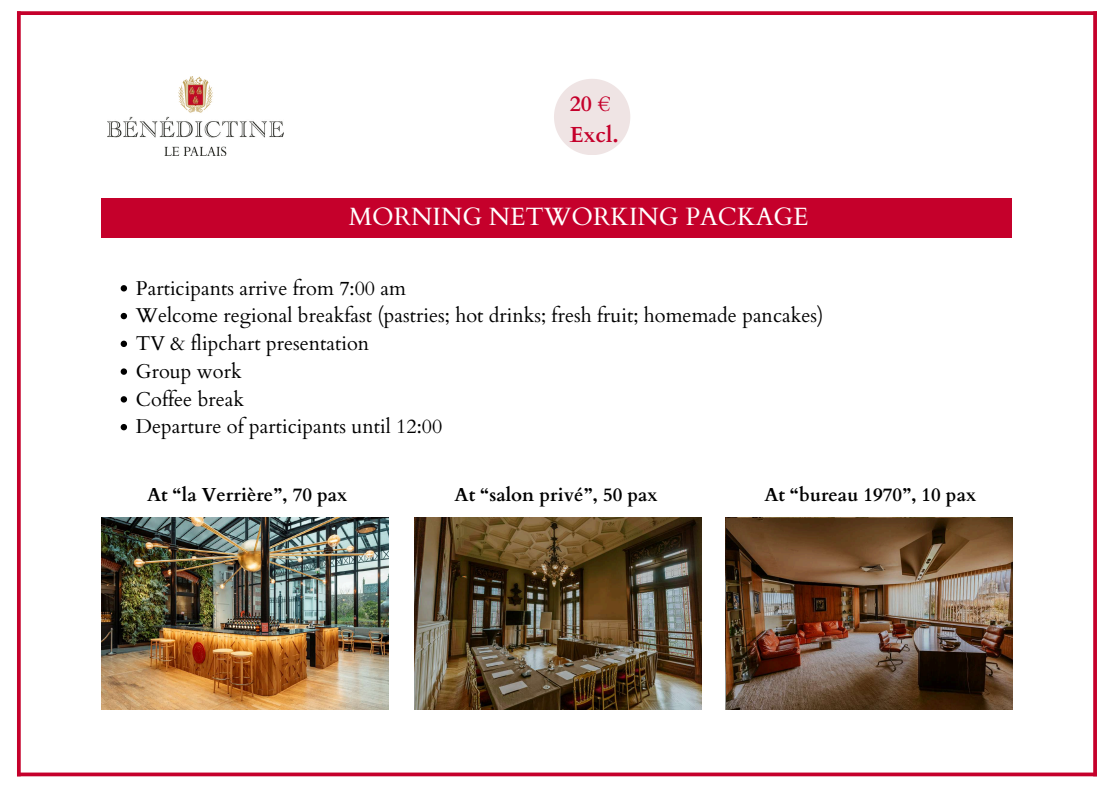
<style>
.page{position:relative;width:1114px;height:788px;background:#fff}
.page>*{position:absolute;margin:0;border:0;box-sizing:border-box;transform-origin:0 0}
.t1{font:25px "Cardo";color:#fff}
.t2{font:700 21.8px/30.4px "Cardo";color:#c5002b}
.t3{font:20px/27.8px "Cardo";color:#000}
.t4{font:700 18.85px "Cardo";color:#000}
</style>
<div class="page">
<svg style="left:17px;top:15px;width:4px;height:757px;background:#c81038"></svg>
<svg style="left:17px;top:11px;width:1076px;height:4px;background:#c80f38"></svg>
<svg style="left:17px;top:772px;width:1076px;height:4px;background:#cc2348"></svg>
<svg style="left:1093px;top:11px;width:4px;height:765px;background:#c80f37"></svg>
<img style="left:108px;top:76px;width:175px;height:80px">
<div style="left:102px;top:198px;width:910px;height:39px;background:#c5002b"></div>
<svg style="left:554px;top:79px;width:76px;height:76px"></svg>
<img style="left:102px;top:518px;width:287px;height:191px">
<svg style="left:121px;top:285px;width:6px;height:6px"></svg>
<svg style="left:121px;top:313px;width:6px;height:6px"></svg>
<svg style="left:121px;top:340px;width:6px;height:7px"></svg>
<svg style="left:121px;top:368px;width:6px;height:7px"></svg>
<svg style="left:121px;top:396px;width:6px;height:6px"></svg>
<svg style="left:121px;top:424px;width:6px;height:6px"></svg>
<img style="left:414px;top:518px;width:287px;height:191px">
<img style="left:727px;top:519px;width:285px;height:190px">
<p class="t2" style="left:570px;top:89px;width:50px">20 €<br>Excl.</p>
<p class="t1" style="left:349px;top:200px;width:461px">MORNING NETWORKING PACKAGE</p>
<p class="t3" style="left:136px;top:274px;width:689px">Participants arrive from 7:00 am<br>Welcome regional breakfast (pastries; hot drinks; fresh fruit; homemade pancakes)<br>TV &amp; flipchart presentation<br>Group work<br>Coffee break<br>Departure of participants until 12:00</p>
<p class="t4" style="left:147px;top:482px;width:202px">At “la Verrière”, 70 pax</p>
<p class="t4" style="left:455px;top:482px;width:205px">At “salon privé”, 50 pax</p>
<p class="t4" style="left:764px;top:482px;width:213px">At “bureau 1970”, 10 pax</p>
</div>
